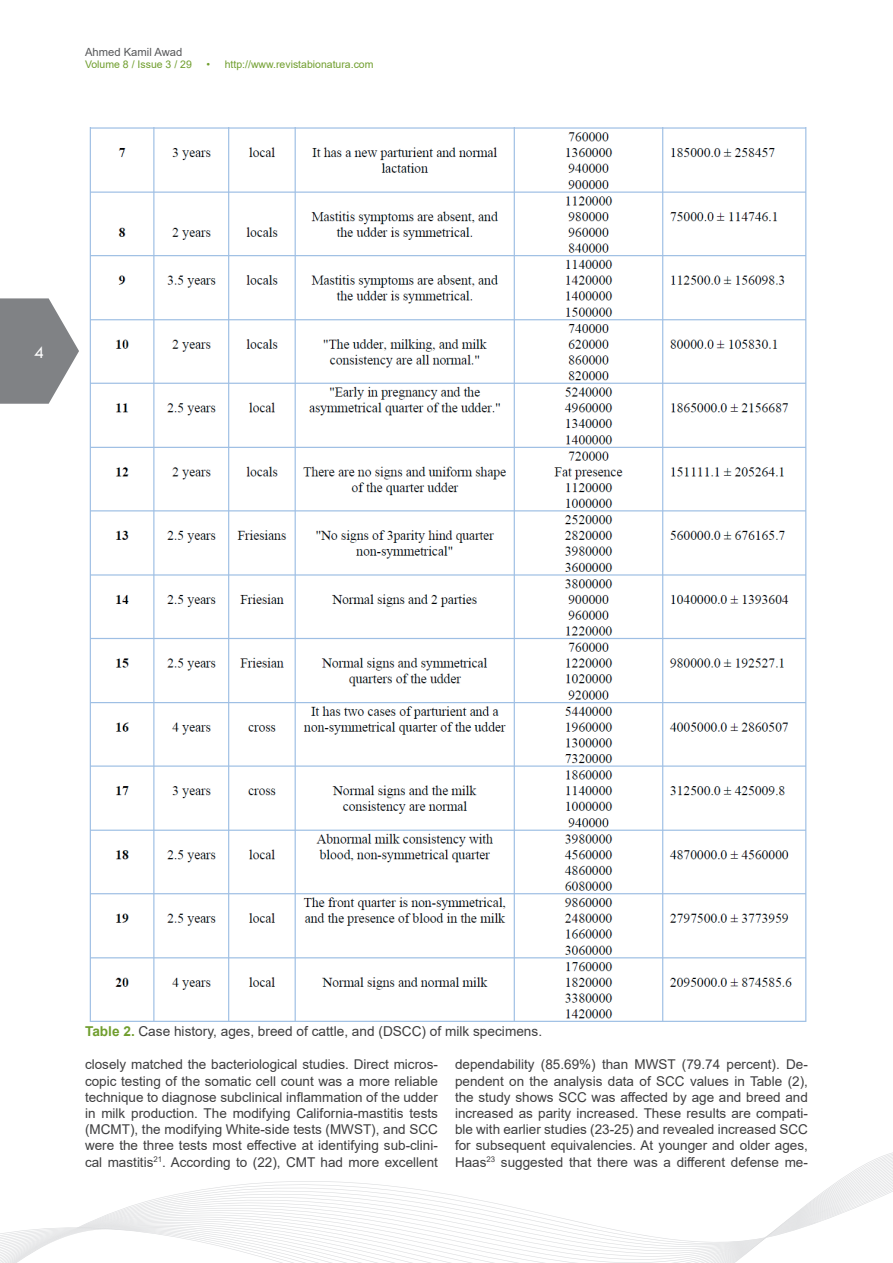
<style>
.page{position:relative;width:893px;height:1263px;background:#fff}
.page>*{position:absolute;margin:0;border:0;box-sizing:border-box;transform-origin:0 0}
.t1{font:18px "Tw Cen";color:#fff}
.t2{font:13.65px "Arial";color:#3e3e3f}
.t3{font:13.5px/16.2px "Arial";color:#3e3e3f;text-align:justify}
.t4{font:11.25px "Arial";color:#57585a}
.t5{font:10.5px "Arial";color:#709e2e}
.s1{font-weight:700;color:#709e2e}
</style>
<div class="page">
<svg style="left:0;top:298px;width:79px;height:106px"></svg>
<svg style="left:0;top:1152px;width:893px;height:111px"></svg>
<img style="left:89px;top:128px;width:718px;height:894px">
<p class="t4" style="left:85px;top:44px;width:99px">Ahmed Kamil Awad</p>
<p class="t5" style="left:85px;top:57px;width:108px">Volume 8 / Issue 3 / 29</p>
<p class="t5" style="left:206px;top:57px;width:169px">• http://www.revistabionatura.com</p>
<h1 class="t1" style="left:34px;top:341px;width:11px">4</h1>
<p class="t2" style="left:85px;top:1022px;width:459px"><span class="s1">Table 2.</span> Case history, ages, breed of cattle, and (DSCC) of milk specimens.</p>
<p class="t3" style="left:85px;top:1056px;width:354px">closely matched the bacteriological studies. Direct micros&shy;copic testing of the somatic cell count was a more reliable technique to diagnose subclinical inflammation of the udder in milk production. The modifying California-mastitis tests (MCMT), the modifying White-side tests (MWST), and SCC were the three tests most effective at identifying sub-clini&shy;cal mastitis<sup>21</sup>. According to (22), CMT had more excellent</p>
<p class="t3" style="left:455px;top:1056px;width:354px">dependability (85.69%) than MWST (79.74 percent). De&shy;pendent on the analysis data of SCC values in Table (2), the study shows SCC was affected by age and breed and increased as parity increased. These results are compati&shy;ble with earlier studies (23-25) and revealed increased SCC for subsequent equivalencies. At younger and older ages, Haas<sup>23</sup> suggested that there was a different defense me-</p>
</div>
